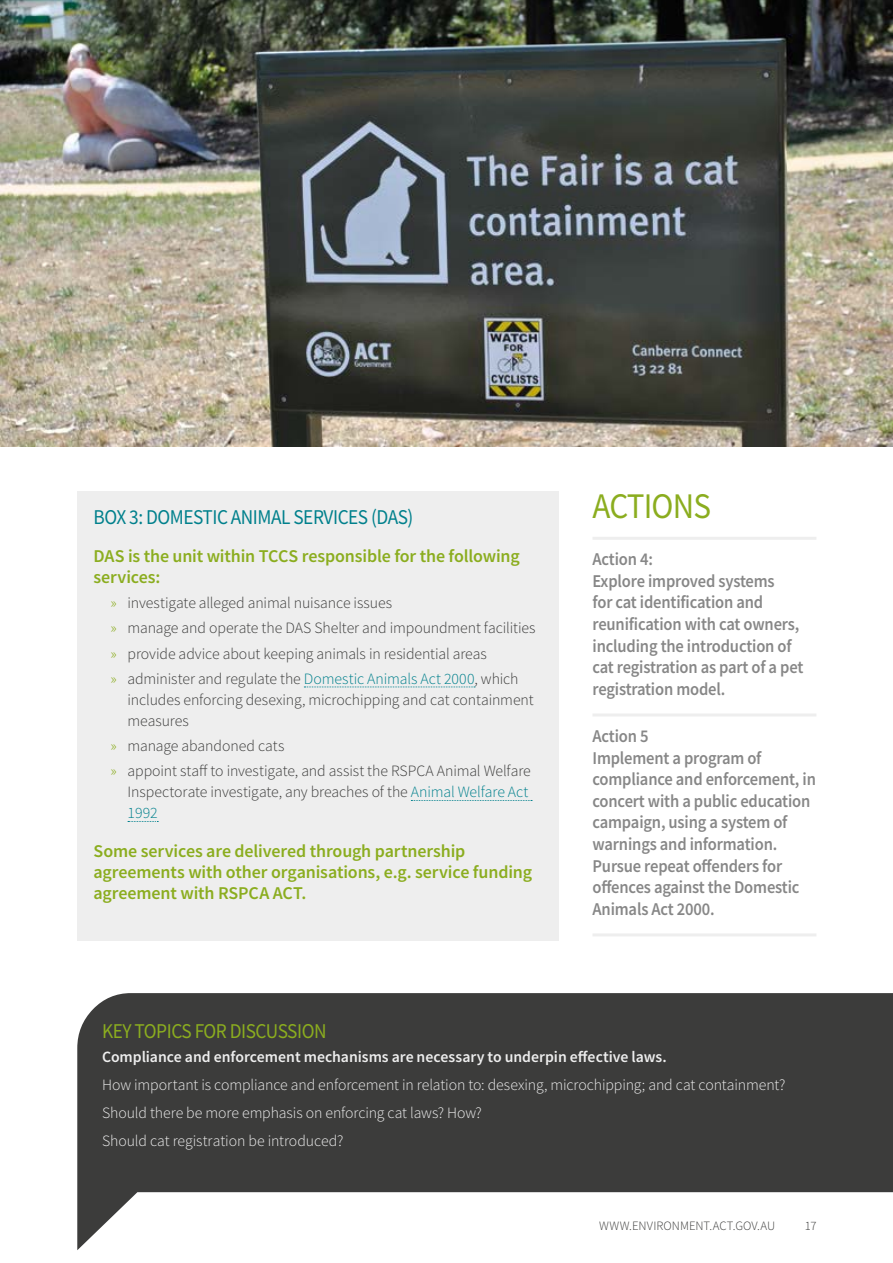
<style>
.page{position:relative;width:893px;height:1263px;background:#fff}
.page>*{position:absolute;margin:0;border:0;box-sizing:border-box;transform-origin:0 0}
.t1{font:36px "Source Sans Pro";letter-spacing:-.025em;color:#8bad1f;scale:.92 1}
.t2{font:21px "Source Sans Pro";letter-spacing:-.025em;color:#00808c;scale:.92 1}
.t3{font:21px "Source Sans Pro";letter-spacing:-.025em;color:#8bad1f;scale:.92 1}
.Actions{font:600 18px/21.6px "Source Sans Pro";letter-spacing:-.01em;color:#878787;scale:.92 1}
.t4{font:600 18px/21px "Source Sans Pro";letter-spacing:-.01em;color:#8bad1f}
.t5{font:300 15.75px/21px "Source Sans Pro";letter-spacing:-.01em;color:#3c3c3b}
.body_copy_white{font:300 15.75px "Source Sans Pro";letter-spacing:-.01em;color:#eee}
.body_copy_white-2{font:600 15.75px "Source Sans Pro";color:#eee}
.t6{font:300 12.75px "Source Sans Pro";color:#3c3c3b}
.s1{color:#8bad1f}
.s2{color:#00808c}
</style>
<div class="page">
<div style="left:77px;top:491px;width:481px;height:450px;background:#eee"></div>
<svg style="left:304px;top:687px;width:171px;height:1px"></svg>
<svg style="left:411px;top:800px;width:121px;height:1px"></svg>
<svg style="left:128px;top:821px;width:30px;height:1px"></svg>
<hr style="left:592px;top:537px;width:224px;height:3px;background:#eee">
<hr style="left:592px;top:713px;width:224px;height:3px;background:#eee">
<hr style="left:592px;top:933px;width:224px;height:3px;background:#eee">
<img style="left:0;top:0;width:893px;height:447px">
<svg style="left:77px;top:993px;width:816px;height:257px;fill:#3c3c3b"></svg>
<h4 class="t2" style="left:94px;top:504px;width:349px">BOX 3: DOMESTIC ANIMAL SERVICES (DAS)</h4>
<h5 class="t4" style="left:94px;top:545px;width:428px">DAS is the unit within TCCS responsible for the following services:</h5>
<p class="t5" style="left:111px;top:592px;width:283px"><span class="s1">»</span> investigate alleged animal nuisance issues</p>
<p class="t5" style="left:111px;top:618px;width:427px"><span class="s1">»</span> manage and operate the DAS Shelter and impoundment facilities</p>
<p class="t5" style="left:111px;top:643px;width:378px"><span class="s1">»</span> provide advice about keeping animals in residential areas</p>
<p class="t5" style="left:128px;top:668px;width:408px;text-indent:-17px"><span class="s1">»</span> administer and regulate the <span class="s2">Domestic Animals Act 2000</span>, which includes enforcing desexing, microchipping and cat containment measures</p>
<p class="t5" style="left:111px;top:735px;width:175px"><span class="s1">»</span> manage abandoned cats</p>
<p class="t5" style="left:128px;top:761px;width:405px;text-indent:-17px"><span class="s1">»</span> appoint staff to investigate, and assist the RSPCA Animal Welfare<br>Inspectorate investigate, any breaches of the <span class="s2">Animal Welfare Act<br>1992</span></p>
<h5 class="t4" style="left:94px;top:840px;width:440px">Some services are delivered through partnership agreements with other organisations, e.g. service funding agreement with RSPCA ACT.</h5>
<h3 class="t1" style="left:592px;top:483px;width:130px">ACTIONS</h3>
<p class="Actions" style="left:592px;top:548px;width:231px">Action 4:<br>Explore improved systems<br>for cat identification and reunification with cat owners, including the introduction of cat registration as part of a pet registration model.</p>
<p class="Actions" style="left:592px;top:725px;width:244px">Action 5<br>Implement a program of compliance and enforcement, in concert with a public education campaign, using a system of warnings and information.<br>Pursue repeat offenders for offences against the Domestic<br>Animals Act 2000.</p>
<h4 class="t3" style="left:102px;top:1018px;width:245px">KEY TOPICS FOR DISCUSSION</h4>
<p class="body_copy_white-2" style="left:102px;top:1046px;width:566px">Compliance and enforcement mechanisms are necessary to underpin effective laws.</p>
<p class="body_copy_white" style="left:102px;top:1075px;width:685px">How important is compliance and enforcement in relation to: desexing, microchipping; and cat containment?</p>
<p class="body_copy_white" style="left:102px;top:1103px;width:381px">Should there be more emphasis on enforcing cat laws? How?</p>
<p class="body_copy_white" style="left:102px;top:1131px;width:243px">Should cat registration be introduced?</p>
<p class="t6" style="left:599px;top:1217px;width:177px">WWW.ENVIRONMENT.ACT.GOV.AU</p>
<p class="t6" style="left:805px;top:1217px;width:13px">17</p>
</div>
